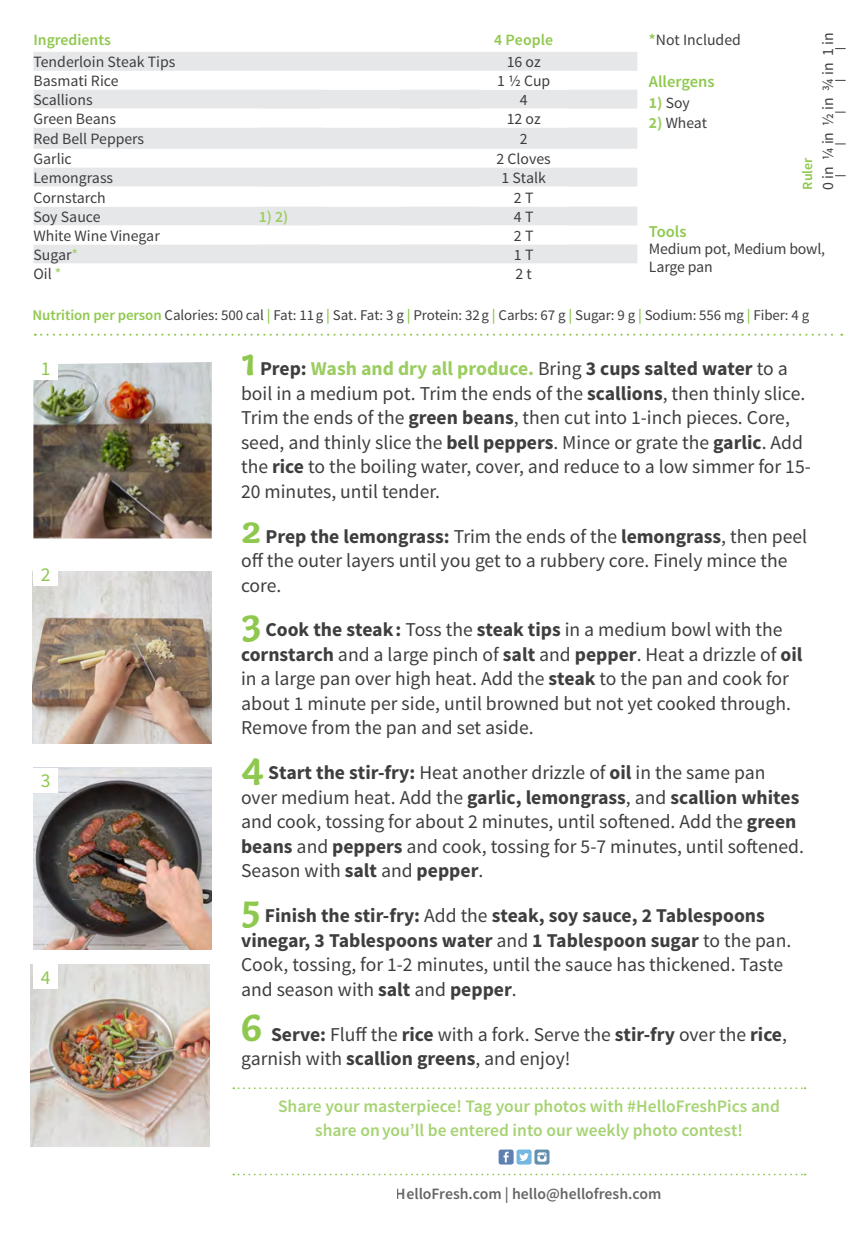
<style>
.page{position:relative;width:868px;height:1236px;background:#fff}
.page>*{position:absolute;margin:0;border:0;box-sizing:border-box;transform-origin:0 0}
.t1{font:19.6px/24.5px "Source Sans Pro";color:#3e3e3f}
.t2{font:700 19.6px/24.5px "Source Sans Pro";color:#3e3e3f}
.t3{font:19.6px "Source Sans Pro";color:#8fc84e}
.t4{font:600 17.5px/24.5px "Source Sans Pro";color:#8fc84f;text-align:center}
.t5{font:600 16.45px "Source Sans Pro";color:#8fc84e}
.t6{font:15.75px/17.5px "Source Sans Pro";color:#3e3e3f}
.t7{font:600 15.75px "Source Sans Pro";color:#3e3e3f}
.t8{font:600 15.75px "Source Sans Pro";color:#8fc84e}
.t9{font:600 15.75px "Source Sans Pro";color:#9bcd60}
.t10{font:15.58px "Source Sans Pro";color:#3e3e3f}
.t11{font:14.88px "Source Sans Pro";letter-spacing:-.005em;color:#3e3e3f}
.t12{font:600 14px "Source Sans Pro";color:#8fc84e}
.s1{color:#9bcd60}
.s2{font-weight:600;color:#8fc84e}
.s3{font-weight:700;color:#9bcd5f}
.s4{font-family:"Capucine Basic";font-weight:700;font-size:41.12px;color:#8fc84e}
.s5{font-weight:700}
.s6{font-weight:700;color:#9bcd60}
.s7{font-family:"Capucine Basic";font-size:41.12px;color:#8fc84e}
.s8{font-weight:400}
</style>
<div class="page">
<img style="left:31px;top:964px;width:178px;height:181px">
<img style="left:33px;top:767px;width:179px;height:182px">
<img style="left:33px;top:362px;width:179px;height:176px">
<img style="left:33px;top:571px;width:178px;height:172px">
<svg style="left:33px;top:52px;width:604px;height:211px;fill:#e6e7e9"></svg>
<svg style="left:33px;top:71px;width:535px;height:173px"></svg>
<div style="left:33px;top:355px;width:25px;height:25px;background:#fff"></div>
<div style="left:33px;top:561px;width:25px;height:25px;background:#fff"></div>
<div style="left:33px;top:767px;width:25px;height:25px;background:#fff"></div>
<div style="left:33px;top:964px;width:25px;height:24px;background:#fff"></div>
<svg style="left:35px;top:333px;width:806px;height:3px"></svg>
<svg style="left:498px;top:1149px;width:15px;height:15px"></svg>
<svg style="left:503px;top:1151px;width:5px;height:11px"></svg>
<svg style="left:534px;top:1149px;width:15px;height:15px"></svg>
<svg style="left:537px;top:1152px;width:9px;height:9px"></svg>
<svg style="left:516px;top:1149px;width:15px;height:15px"></svg>
<svg style="left:519px;top:1152px;width:9px;height:8px"></svg>
<svg style="left:233px;top:1087px;width:572px;height:1px"></svg>
<svg style="left:233px;top:1173px;width:572px;height:2px"></svg>
<p class="t8" style="left:33px;top:30px;width:79px">Ingredients</p>
<p class="t8" style="left:494px;top:30px;width:61px">4 People</p>
<p class="t6" style="left:33px;top:53px;width:143px">Tenderloin Steak Tips</p>
<p class="t6" style="left:506px;top:53px;width:35px">16 oz</p>
<p class="t6" style="left:33px;top:72px;width:87px">Basmati Rice</p>
<p class="t6" style="left:497px;top:72px;width:55px">1 1/2 Cup</p>
<p class="t6" style="left:33px;top:91px;width:61px">Scallions</p>
<p class="t6" style="left:519px;top:91px;width:9px">4</p>
<p class="t6" style="left:33px;top:110px;width:84px">Green Beans</p>
<p class="t6" style="left:506px;top:110px;width:35px">12 oz</p>
<p class="t6" style="left:33px;top:130px;width:112px">Red Bell Peppers</p>
<p class="t6" style="left:519px;top:130px;width:9px">2</p>
<p class="t6" style="left:33px;top:150px;width:40px">Garlic</p>
<p class="t6" style="left:496px;top:150px;width:56px">2 Cloves</p>
<p class="t6" style="left:33px;top:169px;width:81px">Lemongrass</p>
<p class="t6" style="left:501px;top:169px;width:46px">1 Stalk</p>
<p class="t6" style="left:33px;top:189px;width:74px">Cornstarch</p>
<p class="t6" style="left:514px;top:189px;width:21px">2 T</p>
<p class="t6" style="left:33px;top:208px;width:69px">Soy Sauce</p>
<p class="t9" style="left:258px;top:207px;width:31px">1) 2)</p>
<p class="t6" style="left:514px;top:208px;width:21px">4 T</p>
<p class="t6" style="left:33px;top:227px;width:128px">White Wine Vinegar</p>
<p class="t6" style="left:514px;top:227px;width:21px">2 T</p>
<p class="t6" style="left:33px;top:246px;width:46px">Sugar<span class="s1">*</span></p>
<p class="t6" style="left:514px;top:246px;width:21px">1 T</p>
<p class="t6" style="left:33px;top:265px;width:30px">Oil <span class="s1">*</span></p>
<p class="t6" style="left:515px;top:265px;width:18px">2 t</p>
<p class="t6" style="left:648px;top:31px;width:93px"><span class="s2">*</span>Not Included</p>
<p class="t5" style="left:648px;top:71px;width:67px">Allergens</p>
<p class="t10" style="left:648px;top:93px;width:42px"><span class="s3">1)</span> Soy</p>
<p class="t10" style="left:648px;top:113px;width:60px"><span class="s3">2)</span> Wheat</p>
<p class="t12" style="left:798px;top:190px;width:34px;rotate:-90deg">Ruler</p>
<p class="t6" style="left:819px;top:190px;width:159px;rotate:-90deg">0 in ¼ in ½ in ¾ in 1 in</p>
<p class="t5" style="left:648px;top:221px;width:39px">Tools</p>
<p class="t6" style="left:648px;top:240px;width:178px">Medium pot, Medium bowl,<br>Large pan</p>
<p class="t11" style="left:33px;top:305px;width:777px"><span class="s2">Nutrition per person</span> Calories: 500 cal <span class="s2">|</span> Fat: 11g <span class="s2">|</span> Sat. Fat: 3 g <span class="s2">|</span> Protein: 32g <span class="s2">|</span> Carbs: 67 g <span class="s2">|</span> Sugar: 9 g <span class="s2">|</span> Sodium: 556 mg <span class="s2">|</span> Fiber: 4 g</p>
<p class="t3" style="left:41px;top:356px;width:11px">1</p>
<p class="t3" style="left:41px;top:562px;width:11px">2</p>
<p class="t3" style="left:41px;top:768px;width:11px">3</p>
<p class="t3" style="left:41px;top:964px;width:11px">4</p>
<p class="t1" style="left:241px;top:356px;width:571px"><span class="s4">1</span> <span class="s5">Prep:</span> <span class="s6">Wash and dry all produce.</span> Bring <span class="s5">3 cups salted water</span> to a boil in a medium pot. Trim the ends of the <span class="s5">scallions</span>, then thinly slice.<br>Trim the ends of the <span class="s5">green beans</span>, then cut into 1-inch pieces. Core, seed, and thinly slice the <span class="s5">bell peppers</span>. Mince or grate the <span class="s5">garlic</span>. Add the <span class="s5">rice</span> to the boiling water, cover, and reduce to a low simmer for 15- 20 minutes, until tender.</p>
<p class="t1" style="left:241px;top:524px;width:567px"><span class="s4">2</span> <span class="s5">Prep the lemongrass:</span> Trim the ends of the <span class="s5">lemongrass</span>, then peel off the outer layers until you get to a rubbery core. Finely mince the core.</p>
<p class="t1" style="left:241px;top:618px;width:562px"><span class="s4">3</span> <span class="s5">Cook the steak:</span> Toss the <span class="s5">steak tips</span> in a medium bowl with the <span class="s5">cornstarch</span> and a large pinch of <span class="s5">salt</span> and <span class="s5">pepper</span>. Heat a drizzle of <span class="s5">oil </span>in a large pan over high heat. Add the <span class="s5">steak</span> to the pan and cook for about 1 minute per side, until browned but not yet cooked through.<br>Remove from the pan and set aside.</p>
<p class="t1" style="left:241px;top:760px;width:564px"><span class="s4">4</span> <span class="s5">Start the stir-fry:</span> Heat another drizzle of <span class="s5">oil</span> in the same pan over medium heat. Add the <span class="s5">garlic, lemongrass</span>, and <span class="s5">scallion whites </span>and cook, tossing for about 2 minutes, until softened. Add the <span class="s5">green beans</span> and <span class="s5">peppers</span> and cook, tossing for 5-7 minutes, until softened.<br>Season with <span class="s5">salt</span> and <span class="s5">pepper</span>.</p>
<p class="t2" style="left:241px;top:903px;width:551px"><span class="s7">5</span> Finish the stir-fry: <span class="s8">Add the</span> steak, soy sauce, 2 Tablespoons vinegar, 3 Tablespoons water <span class="s8">and</span> 1 Tablespoon sugar <span class="s8">to the pan.<br>Cook, tossing, for 1-2 minutes, until the sauce has thickened. Taste and season with</span> salt <span class="s8">and</span> pepper<span class="s8">.</span></p>
<p class="t1" style="left:241px;top:1021px;width:547px"><span class="s4">6</span> <span class="s5">Serve:</span> Fluff the <span class="s5">rice</span> with a fork. Serve the <span class="s5">stir-fry</span> over the <span class="s5">rice</span>, garnish with <span class="s5">scallion greens</span>, and enjoy!</p>
<p class="t4" style="left:278px;top:1093px;width:503px">Share your masterpiece! Tag your photos with #HelloFreshPics and share onyou’ll be entered into our weekly photo contest!</p>
<p class="t7" style="left:396px;top:1183px;width:267px">HelloFresh.com | hello@hellofresh.com</p>
</div>
